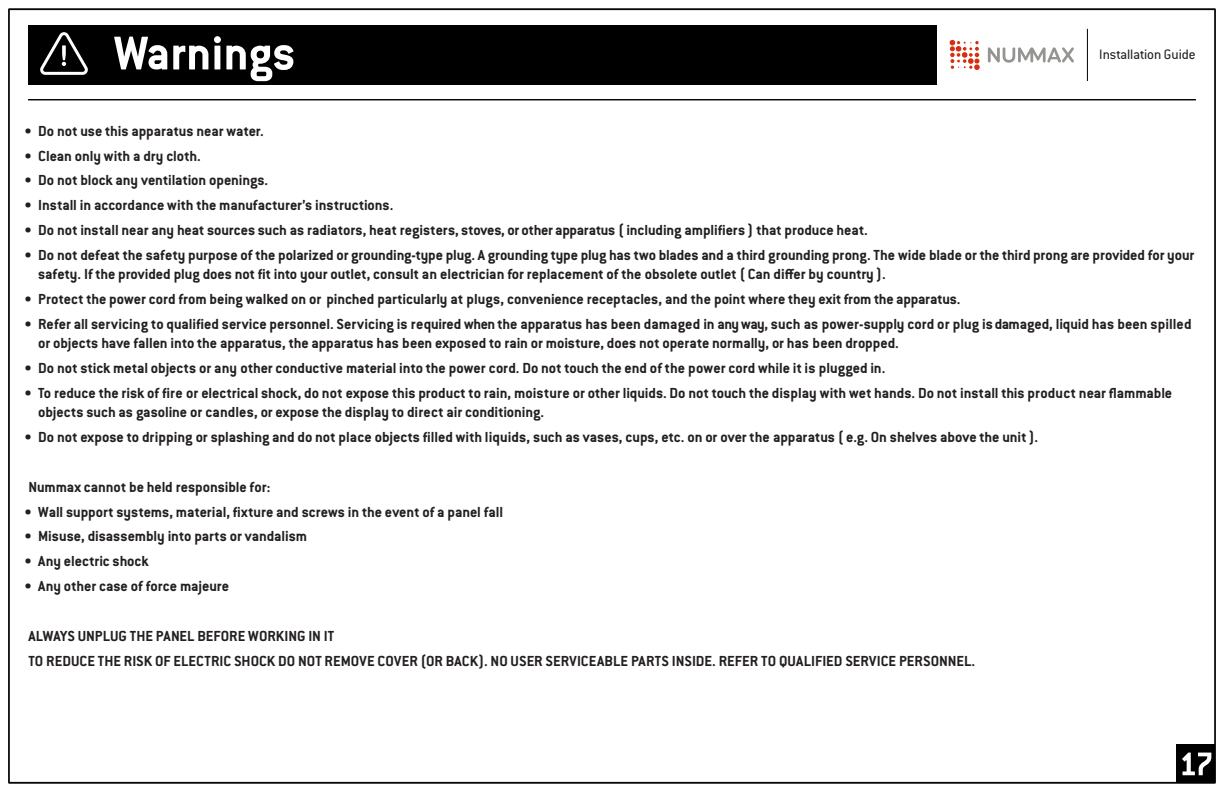
<style>
.page{position:relative;width:1224px;height:792px;background:#fff}
.page>*{position:absolute;margin:0;border:0;box-sizing:border-box;transform-origin:0 0}
.WarningsTitle{font:700 52px "Conduit ITC Std";color:#fff}
.WPL3{font:700 16px/19.2px "Conduit ITC Std";letter-spacing:-.005em;color:#231f20}
.WPL2{font:700 16px "Conduit ITC Std";letter-spacing:-.005em;color:#231f20}
.t1{font:15px "Conduit ITC Std";color:#231f20}
</style>
<div class="page">
<div style="left:28px;top:25px;width:908px;height:60px;background:#000"></div>
<svg style="left:950px;top:40px;width:30px;height:30px"></svg>
<svg style="left:988px;top:47px;width:86px;height:16px"></svg>
<hr style="left:1087px;top:29px;width:1px;height:52px;background:#000">
<hr style="left:28px;top:99px;width:1168px;height:1px;background:#000">
<svg style="left:40px;top:32px;width:48px;height:43px"></svg>
<div style="left:1177px;top:745px;width:38px;height:38px;background:#000"></div>
<svg style="left:1182px;top:753px;width:29px;height:22px"></svg>
<p class="WarningsTitle" style="left:114px;top:22px;width:183px">Warnings</p>
<p class="t1" style="left:1099px;top:46px;width:98px">Installation Guide</p>
<p class="WPL3" style="left:24px;top:121px;width:241px">• Do not use this apparatus near water.</p>
<p class="WPL3" style="left:24px;top:145px;width:178px">• Clean only with a dry cloth.</p>
<p class="WPL3" style="left:24px;top:170px;width:246px">• Do not block any ventilation openings.</p>
<p class="WPL3" style="left:24px;top:195px;width:371px">• Install in accordance with the manufacturer’s instructions.</p>
<p class="WPL3" style="left:24px;top:220px;width:845px">• Do not install near any heat sources such as radiators, heat registers, stoves, or other apparatus (including amplifiers ) that produce heat.</p>
<p class="WPL3" style="left:38px;top:245px;width:1158px;text-indent:-14px">• Do not defeat the safety purpose of the polarized or grounding-type plug. A grounding type plug has two blades and a third grounding prong. The wide blade or the third prong are provided for your safety. If the provided plug does not fit into your outlet, consult an electrician for replacement of the obsolete outlet ( Can differ by country ).</p>
<p class="WPL3" style="left:24px;top:289px;width:938px">• Protect the power cord from being walked on or pinched particularly at plugs, convenience receptacles, and the point where they exit from the apparatus.</p>
<p class="WPL3" style="left:38px;top:314px;width:1155px;text-indent:-14px">• Refer all servicing to qualified service personnel. Servicing is required when the apparatus has been damaged in any way, such as power-supply cord or plug is damaged, liquid has been spilled or objects have fallen into the apparatus, the apparatus has been exposed to rain or moisture, does not operate normally, or has been dropped.</p>
<p class="WPL3" style="left:24px;top:358px;width:863px">• Do not stick metal objects or any other conductive material into the power cord. Do not touch the end of the power cord while it is plugged in.</p>
<p class="WPL3" style="left:38px;top:383px;width:1136px;text-indent:-14px">• To reduce the risk of fire or electrical shock, do not expose this product to rain, moisture or other liquids. Do not touch the display with wet hands. Do not install this product near flammable objects such as gasoline or candles, or expose the display to direct air conditioning.</p>
<p class="WPL3" style="left:24px;top:427px;width:1015px">• Do not expose to dripping or splashing and do not place objects filled with liquids, such as vases, cups, etc. on or over the apparatus ( e.g. On shelves above the unit).</p>
<p class="WPL2" style="left:28px;top:477px;width:244px">Nummax cannot be held responsible for:</p>
<p class="WPL3" style="left:24px;top:501px;width:481px">• Wall support systems, material, fixture and screws in the event of a panel fall</p>
<p class="WPL3" style="left:24px;top:526px;width:285px">• Misuse, disassembly into parts or vandalism</p>
<p class="WPL3" style="left:24px;top:551px;width:126px">• Any electric shock</p>
<p class="WPL3" style="left:24px;top:576px;width:207px">• Any other case of force majeure</p>
<p class="WPL3" style="left:28px;top:626px;width:307px">ALWAYS UNPLUG THE PANEL BEFORE WORKING IN IT</p>
<p class="WPL3" style="left:28px;top:651px;width:948px">TO REDUCE THE RISK OF ELECTRIC SHOCK DO NOT REMOVE COVER (OR BACK). NO USER SERVICEABLE PARTS INSIDE. REFER TO QUALIFIED SERVICE PERSONNEL.</p>
</div>
